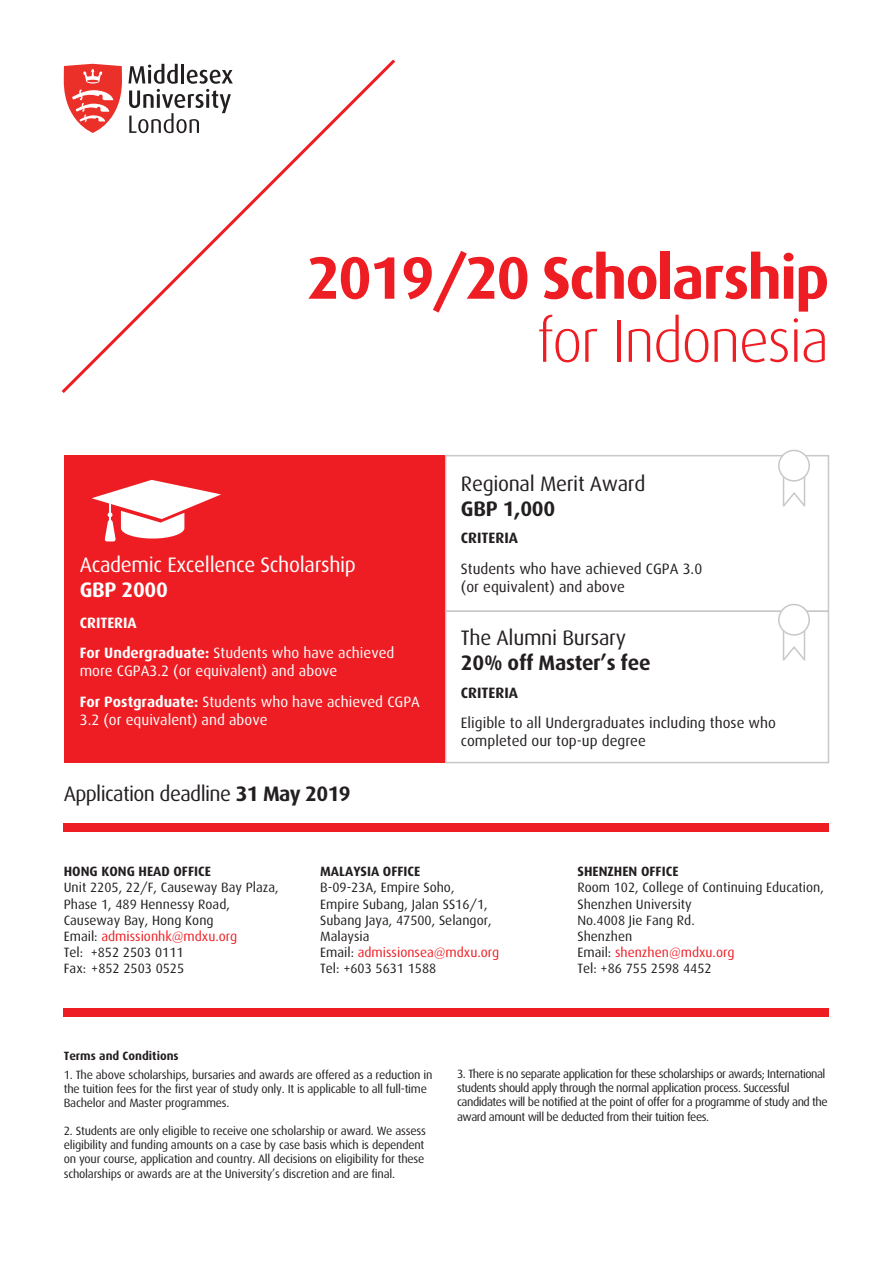
<style>
.page{position:relative;width:893px;height:1263px;background:#fff}
.page>*{position:absolute;margin:0;border:0;box-sizing:border-box;transform-origin:0 0}
._01_Large_titles_RED{font:700 60px/63px "Dax";letter-spacing:-.03em;color:#ee1d23;text-align:right}
._03_Headings_01{font:21px/25.2px "Dax";letter-spacing:-.015em;color:#fff}
._03_Headings_01-2{font:700 21px/25.2px "Dax";letter-spacing:-.015em;color:#231f20}
._01_Large_titles{font:21px "Dax";letter-spacing:-.03em;color:#231f20}
._03_Headings_01-3{font:21px/25.2px "Dax";letter-spacing:-.015em;color:#231f20}
._07_Body_text{font:15px/18px "Dax";color:#fff}
._07_Body_text-2{font:15px/18px "Dax";color:#231f20}
._07_Body_text-3{font:700 15px "Dax";color:#231f20}
._07_Body_text-4{font:700 15px "Dax";color:#fff}
._07_Body_text-5{font:13.5px/16.2px "Dax";color:#231f20}
._07_Body_text-6{font:12px/14.4px "Dax";letter-spacing:-.04em;color:#231f20;text-align:justify}
._07_Body_text-7{font:12px/14.4px "Dax";letter-spacing:-.02em;color:#231f20}
._04_Headings_02{font:700 12px "Dax";color:#231f20}
.s1{font-weight:300}
.s2{font-weight:700}
.s3{font-weight:400}
.s4{color:#ee1d23}
</style>
<div class="page">
<div style="left:64px;top:1008px;width:765px;height:8px;background:#ee1d23"></div>
<div style="left:64px;top:823px;width:765px;height:8px;background:#ee1d23"></div>
<div style="left:64px;top:455px;width:381px;height:308px;background:#ee1d23"></div>
<svg style="left:92px;top:480px;width:129px;height:61px"></svg>
<div style="left:445px;top:455px;width:384px;height:157px;background:#fff;border:2px solid #c7c8ca"></div>
<div style="left:445px;top:610px;width:384px;height:153px;background:#fff;border:2px solid #c7c8ca"></div>
<svg style="left:782px;top:475px;width:24px;height:32px"></svg>
<div style="left:779px;top:450px;width:30px;height:31px;background:#fff;border-radius:50%"></div>
<div style="left:778px;top:450px;width:32px;height:32px;border:2px solid #c7c8ca;border-radius:50%"></div>
<svg style="left:782px;top:629px;width:24px;height:32px"></svg>
<div style="left:779px;top:604px;width:30px;height:31px;background:#fff;border-radius:50%"></div>
<div style="left:778px;top:604px;width:32px;height:32px;border:2px solid #c7c8ca;border-radius:50%"></div>
<svg style="left:61px;top:59px;width:334px;height:334px"></svg>
<p class="_01_Large_titles_RED" style="left:307px;top:247px;width:524px">2019/20 Scholarship <span class="s1">for Indonesia</span></p>
<p class="_03_Headings_01" style="left:80px;top:552px;width:278px">Academic Excellence Scholarship<br><span class="s2">GBP 2000</span></p>
<p class="_07_Body_text-4" style="left:80px;top:614px;width:59px">CRITERIA</p>
<p class="_07_Body_text" style="left:80px;top:644px;width:316px"><span class="s2">For Undergraduate:</span> Students who have achieved more CGPA3.2 (or equivalent) and above</p>
<p class="_07_Body_text" style="left:80px;top:693px;width:342px"><span class="s2">For Postgraduate:</span> Students who have achieved CGPA<br>3.2 (or equivalent) and above</p>
<p class="_01_Large_titles" style="left:64px;top:782px;width:288px">Application deadline <span class="s2">31 May 2019</span></p>
<p class="_03_Headings_01-3" style="left:461px;top:471px;width:186px">Regional Merit Award<br><span class="s2">GBP 1,000</span></p>
<p class="_07_Body_text-3" style="left:461px;top:530px;width:59px">CRITERIA</p>
<p class="_07_Body_text-2" style="left:461px;top:560px;width:243px">Students who have achieved CGPA 3.0 (or equivalent) and above</p>
<p class="_03_Headings_01-2" style="left:461px;top:625px;width:191px"><span class="s3">The Alumni Bursary<br></span>20% off Master’s fee</p>
<p class="_07_Body_text-3" style="left:461px;top:684px;width:59px">CRITERIA</p>
<p class="_07_Body_text-2" style="left:461px;top:714px;width:317px">Eligible to all Undergraduates including those who completed our top-up degree</p>
<p class="_07_Body_text-5" style="left:64px;top:863px;width:216px"><span class="s2">HONG KONG HEAD OFFICE<br></span>Unit 2205, 22/F, Causeway Bay Plaza,<br>Phase 1, 489 Hennessy Road,<br>Causeway Bay, Hong Kong<br>Email: <span class="s4">admissionhk@mdxu.org<br></span>Tel: +852 2503 0111<br>Fax: +852 2503 0525</p>
<p class="_07_Body_text-5" style="left:320px;top:863px;width:181px"><span class="s2">MALAYSIA OFFICE<br></span>B-09-23A, Empire Soho,<br>Empire Subang, Jalan SS16/1,<br>Subang Jaya, 47500, Selangor,<br>Malaysia<br>Email: <span class="s4">admissionsea@mdxu.org<br></span>Tel: +603 5631 1588</p>
<p class="_07_Body_text-5" style="left:577px;top:863px;width:248px"><span class="s2">SHENZHEN OFFICE<br></span>Room 102, College of Continuing Education,<br>Shenzhen University<br>No.4008 Jie Fang Rd.<br>Shenzhen<br>Email: <span class="s4">shenzhen@mdxu.org<br></span>Tel: +86 755 2598 4452</p>
<p class="_04_Headings_02" style="left:64px;top:1049px;width:116px">Terms and Conditions</p>
<p class="_07_Body_text-7" style="left:64px;top:1067px;width:370px">1. The above scholarships, bursaries and awards are offered as a reduction in the tuition fees for the first year of study only. It is applicable to all full-time<br>Bachelor and Master programmes.</p>
<p class="_07_Body_text-6" style="left:64px;top:1123px;width:364px">2. Students are only eligible to receive one scholarship or award. We assess eligibility and funding amounts on a case by case basis which is dependent on your course, application and country. All decisions on eligibility for these scholarships or awards are at the University’s discretion and are final.</p>
<p class="_07_Body_text-6" style="left:457px;top:1066px;width:372px;text-align:left">3. There is no separate application for these scholarships or awards; International students should apply through the normal application process. Successful candidates will be notified at the point of offer for a programme of study and the award amount will be deducted from their tuition fees.</p>
</div>
